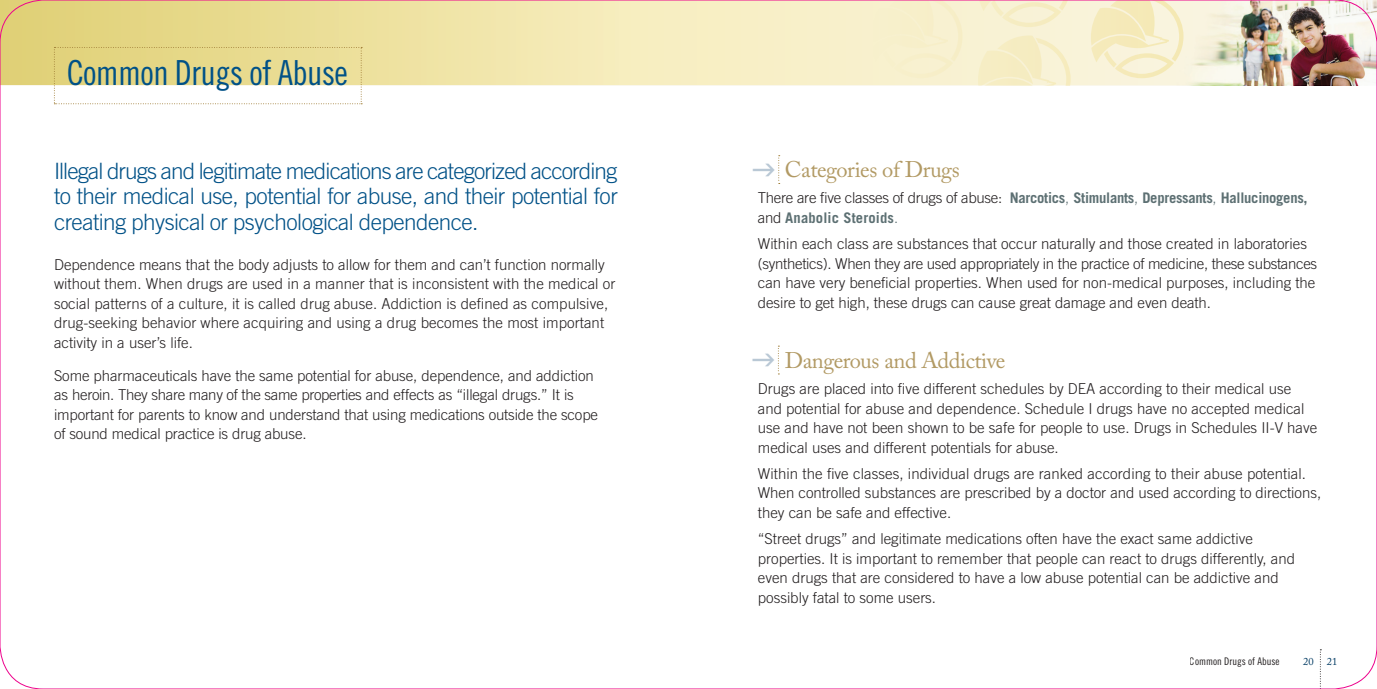
<style>
.page{position:relative;width:1377px;height:689px;background:#fff}
.page>*{position:absolute;margin:0;border:0;box-sizing:border-box;transform-origin:0 0}
.t1{font:34.5px "Trade Gothic Cond Eighteen";letter-spacing:-.02em;color:#005187}
.big_text_2{font:300 22.5px/25.5px "Trade Gothic";letter-spacing:-.025em;color:#005187;text-align:justify}
.bullet_heading{font:22.5px "Adobe Caslon Pro";letter-spacing:-.02em;color:#b29a64}
.t2{font:300 15px/19.5px "Trade Gothic";color:#231f20}
.t3{font:700 14.7px/19.5px "Trade Gothic";letter-spacing:-.02em;color:#5d7073}
.t4{font:10.5px "Trade Gothic Cond Eighteen";color:#231f20}
.t5{font:10.5px "Adobe Caslon Pro";color:#003a62}
.s1{font-weight:300;font-size:15px;color:#231f20}
.s2{font-weight:300}
</style>
<div class="page">
<img style="left:619px;top:0;width:758px;height:85px">
<div style="left:0;top:0;width:619px;height:85px;background:linear-gradient(to right,#dfce73,#f6edbb)"></div>
<svg style="left:54px;top:47px;width:308px;height:57px"></svg>
<svg style="left:1091px;top:2px;width:93px;height:76px;background:#f6eeca"></svg>
<svg style="left:1104px;top:51px;width:13px;height:16px"></svg>
<svg style="left:978px;top:2px;width:93px;height:25px;background:#f7f0d0"></svg>
<svg style="left:991px;top:0;width:13px;height:16px"></svg>
<svg style="left:978px;top:35px;width:93px;height:50px;background:#f6eeca"></svg>
<div style="left:870px;top:2px;width:93px;height:76px;background:#f7f0cd"></div>
<div style="left:883px;top:51px;width:13px;height:16px;background:#f7f0cd;border-radius:3px"></div>
<svg style="left:1320px;top:649px;width:1px;height:40px"></svg>
<svg style="left:778px;top:155px;width:2px;height:29px"></svg>
<svg style="left:777px;top:346px;width:2px;height:28px"></svg>
<p class="t1" style="left:67px;top:52px;width:283px">Common Drugs of Abuse</p>
<p class="big_text_2" style="left:54px;top:158px;width:565px">Illegal drugs and legitimate medications are categorized according to their medical use, potential for abuse, and their potential for creating physical or psychological dependence.</p>
<p class="t2" style="left:54px;top:254px;width:563px">Dependence means that the body adjusts to allow for them and can’t function normally without them. When drugs are used in a manner that is inconsistent with the medical or social patterns of a culture, it is called drug abuse. Addiction is defined as compulsive, drug-seeking behavior where acquiring and using a drug becomes the most important activity in a user’s life.</p>
<p class="t2" style="left:54px;top:365px;width:546px">Some pharmaceuticals have the same potential for abuse, dependence, and addiction as heroin. They share many of the same properties and effects as “illegal drugs.” It is important for parents to know and understand that using medications outside the scope of sound medical practice is drug abuse.</p>
<p class="bullet_heading" style="left:785px;top:156px;width:176px">Categories of Drugs</p>
<p class="t3" style="left:758px;top:188px;width:551px"><span class="s1">There are five classes of drugs of abuse:</span> Narcotics<span class="s2">,</span> Stimulants<span class="s2">,</span> Depressants<span class="s2">,</span> Hallucinogens, <span class="s1">and</span> Anabolic Steroids<span class="s2">.</span></p>
<p class="t2" style="left:758px;top:234px;width:561px">Within each class are substances that occur naturally and those created in laboratories (synthetics). When they are used appropriately in the practice of medicine, these substances can have very beneficial properties. When used for non-medical purposes, including the desire to get high, these drugs can cause great damage and even death.</p>
<p class="bullet_heading" style="left:785px;top:347px;width:222px">Dangerous and Addictive</p>
<p class="t2" style="left:758px;top:379px;width:561px">Drugs are placed into five different schedules by DEA according to their medical use and potential for abuse and dependence. Schedule I drugs have no accepted medical use and have not been shown to be safe for people to use. Drugs in Schedules II-V have medical uses and different potentials for abuse.</p>
<p class="t2" style="left:758px;top:463px;width:565px">Within the five classes, individual drugs are ranked according to their abuse potential.<br>When controlled substances are prescribed by a doctor and used according to directions, they can be safe and effective.</p>
<p class="t2" style="left:758px;top:529px;width:539px">“Street drugs” and legitimate medications often have the exact same addictive properties. It is important to remember that people can react to drugs differently, and even drugs that are considered to have a low abuse potential can be addictive and possibly fatal to some users.</p>
<p class="t4" style="left:1190px;top:655px;width:91px">Common Drugs of Abuse</p>
<p class="t5" style="left:1303px;top:655px;width:12px">20</p>
<p class="t5" style="left:1327px;top:655px;width:12px">21</p>
</div>
